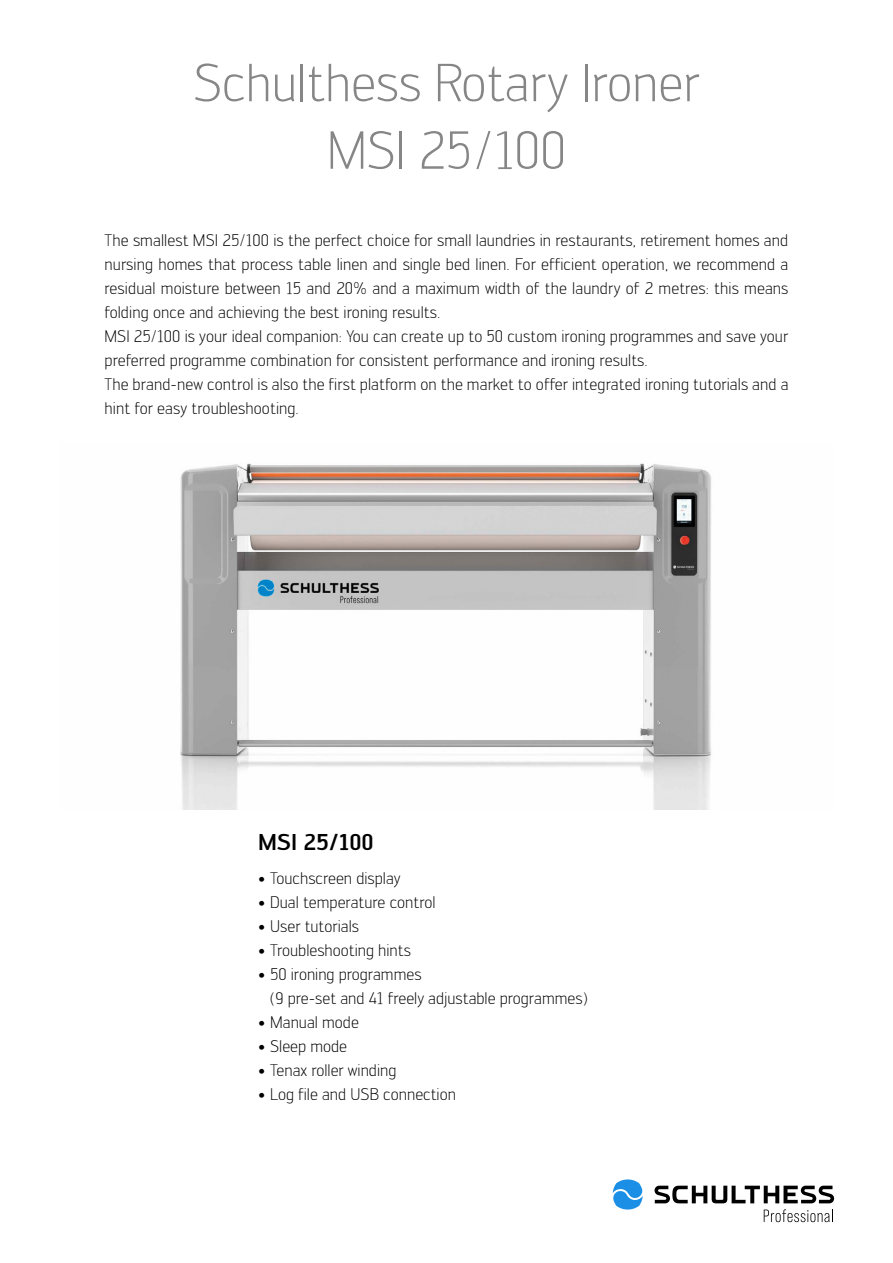
<style>
.page{position:relative;width:893px;height:1263px;background:#fff}
.page>*{position:absolute;margin:0;border:0;box-sizing:border-box;transform-origin:0 0}
.t1{font:300 52.5px/67.5px "Engel";letter-spacing:-.005em;color:#868686;text-align:center}
.t2{font:500 22.5px "Engel";color:#000}
.t3{font:300 16.5px/24px "Engel";letter-spacing:.005em;color:#000}
</style>
<div class="page">
<img style="left:180px;top:463px;width:532px;height:346px">
<svg style="left:764px;top:1209px;width:69px;height:13px"></svg>
<svg style="left:654px;top:1186px;width:180px;height:17px"></svg>
<svg style="left:613px;top:1179px;width:30px;height:30px"></svg>
<h1 class="t1" style="left:193px;top:54px;width:508px">Schulthess Rotary Ironer<br>MSI 25/100</h1>
<p class="t3" style="left:105px;top:229px;width:685px">The smallest MSI 25/100 is the perfect choice for small laundries in restaurants, retirement homes and nursing homes that process table linen and single bed linen. For efficient operation, we recommend a residual moisture between 15 and 20% and a maximum width of the laundry of 2 metres: this means folding once and achieving the best ironing results.<br>MSI 25/100 is your ideal companion: You can create up to 50 custom ironing programmes and save your preferred programme combination for consistent performance and ironing results.<br>The brand-new control is also the first platform on the market to offer integrated ironing tutorials and a hint for easy troubleshooting.</p>
<h2 class="t2" style="left:258px;top:833px;width:117px">MSI 25/100</h2>
<p class="t3" style="left:258px;top:868px;width:144px">• Touchscreen display</p>
<p class="t3" style="left:258px;top:892px;width:179px">• Dual temperature control</p>
<p class="t3" style="left:258px;top:916px;width:102px">• User tutorials</p>
<p class="t3" style="left:258px;top:940px;width:154px">• Troubleshooting hints</p>
<p class="t3" style="left:270px;top:964px;width:319px;text-indent:-12px">• 50 ironing programmes<br>(9 pre-set and 41 freely adjustable programmes)</p>
<p class="t3" style="left:258px;top:1012px;width:102px">• Manual mode</p>
<p class="t3" style="left:258px;top:1036px;width:90px">• Sleep mode</p>
<p class="t3" style="left:258px;top:1060px;width:140px">• Tenax roller winding</p>
<p class="t3" style="left:258px;top:1084px;width:199px">• Log file and USB connection</p>
</div>
